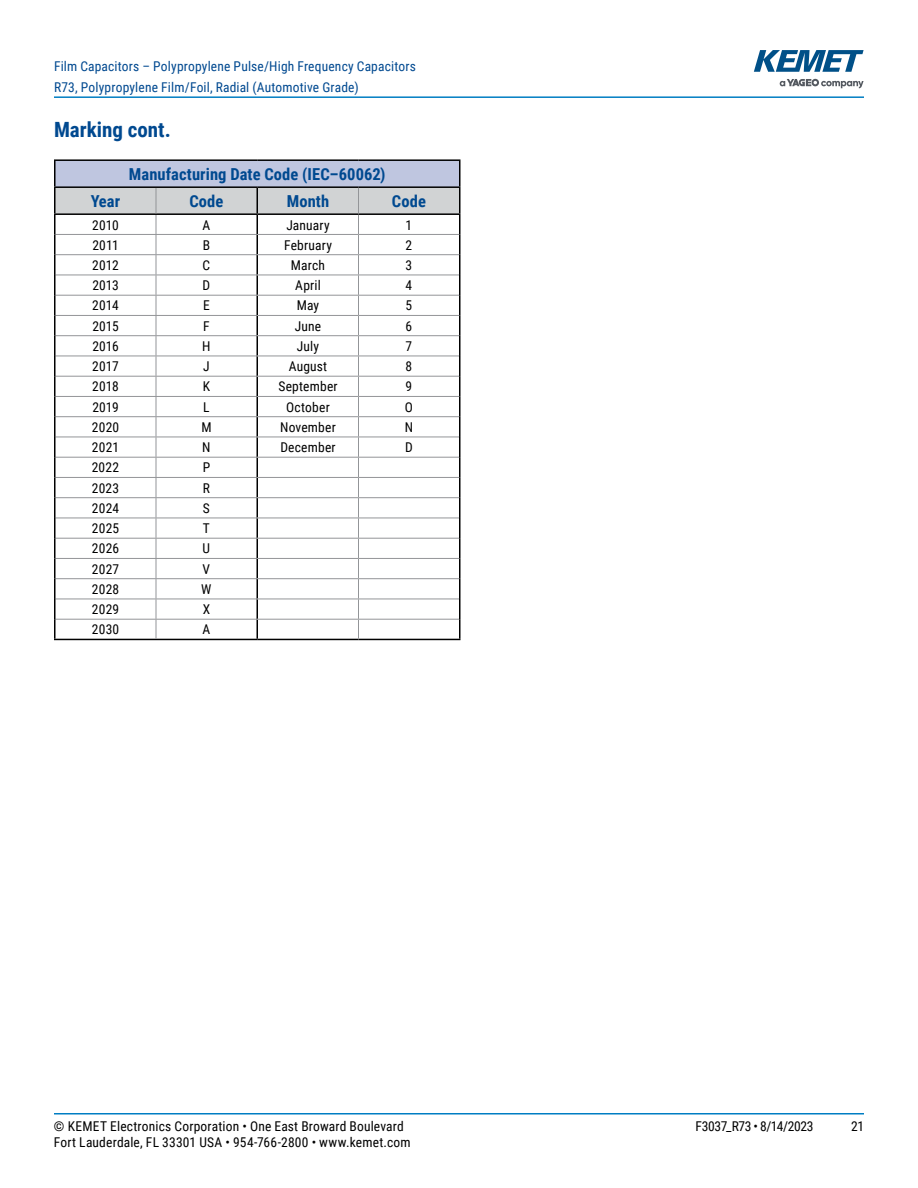
<style>
.page{position:relative;width:918px;height:1188px;background:#fff}
.page>*{position:absolute;margin:0;border:0;box-sizing:border-box;transform-origin:0 0}
.t1{font:700 21px "Roboto Condensed";color:#004990}
.t2{font:700 16.5px "Roboto Condensed";letter-spacing:.005em;color:#004990}
.t3{font:13.5px "Roboto Condensed";letter-spacing:.015em;color:#000}
.t4{font:13.5px/21px "Roboto Condensed";letter-spacing:.01em;color:#004990}
.t5{font:13.5px "Roboto Condensed";letter-spacing:-.025em;color:#000}
</style>
<div class="page">
<hr style="left:54px;top:1113px;width:810px;height:2px;background:#007dc3">
<hr style="left:54px;top:96px;width:810px;height:2px;background:#007dc3">
<svg style="left:780px;top:79px;width:84px;height:9px"></svg>
<svg style="left:754px;top:50px;width:110px;height:22px"></svg>
<hr style="left:257px;top:639px;width:101px;height:1px;background:#000">
<hr style="left:358px;top:639px;width:102px;height:1px;background:#000">
<hr style="left:54px;top:639px;width:102px;height:1px;background:#000">
<hr style="left:156px;top:639px;width:101px;height:1px;background:#000">
<hr style="left:54px;top:159px;width:102px;height:2px;background:#000">
<hr style="left:156px;top:159px;width:101px;height:2px;background:#000">
<hr style="left:257px;top:159px;width:101px;height:2px;background:#000">
<hr style="left:358px;top:159px;width:102px;height:2px;background:#000">
<svg style="left:54px;top:161px;width:406px;height:478px"></svg>
<p class="t4" style="left:54px;top:55px;width:363px">Film Capacitors – Polypropylene Pulse/High Frequency Capacitors<br>R73, Polypropylene Film/Foil, Radial (Automotive Grade)</p>
<h1 class="t1" style="left:54px;top:115px;width:118px">Marking cont.</h1>
<p class="t2" style="left:129px;top:162px;width:258px">Manufacturing Date Code (IEC–60062)</p>
<p class="t2" style="left:91px;top:189px;width:31px">Year</p>
<p class="t2" style="left:189px;top:189px;width:36px">Code</p>
<p class="t2" style="left:287px;top:189px;width:44px">Month</p>
<p class="t2" style="left:392px;top:189px;width:36px">Code</p>
<p class="t3" style="left:92px;top:215px;width:28px">2010</p>
<p class="t3" style="left:203px;top:215px;width:9px">A</p>
<p class="t3" style="left:286px;top:215px;width:45px">January</p>
<p class="t3" style="left:406px;top:215px;width:8px">1</p>
<p class="t3" style="left:92px;top:235px;width:28px">2011</p>
<p class="t3" style="left:203px;top:235px;width:9px">B</p>
<p class="t3" style="left:284px;top:235px;width:49px">February</p>
<p class="t3" style="left:406px;top:235px;width:8px">2</p>
<p class="t3" style="left:92px;top:256px;width:28px">2012</p>
<p class="t3" style="left:203px;top:256px;width:9px">C</p>
<p class="t3" style="left:291px;top:256px;width:36px">March</p>
<p class="t3" style="left:406px;top:256px;width:8px">3</p>
<p class="t3" style="left:92px;top:276px;width:28px">2013</p>
<p class="t3" style="left:203px;top:276px;width:9px">D</p>
<p class="t3" style="left:295px;top:276px;width:27px">April</p>
<p class="t3" style="left:406px;top:276px;width:8px">4</p>
<p class="t3" style="left:92px;top:296px;width:28px">2014</p>
<p class="t3" style="left:203px;top:296px;width:8px">E</p>
<p class="t3" style="left:297px;top:296px;width:24px">May</p>
<p class="t3" style="left:406px;top:296px;width:8px">5</p>
<p class="t3" style="left:92px;top:316px;width:28px">2015</p>
<p class="t3" style="left:203px;top:316px;width:8px">F</p>
<p class="t3" style="left:295px;top:316px;width:28px">June</p>
<p class="t3" style="left:406px;top:316px;width:8px">6</p>
<p class="t3" style="left:92px;top:337px;width:28px">2016</p>
<p class="t3" style="left:202px;top:337px;width:10px">H</p>
<p class="t3" style="left:297px;top:337px;width:24px">July</p>
<p class="t3" style="left:406px;top:337px;width:8px">7</p>
<p class="t3" style="left:92px;top:357px;width:28px">2017</p>
<p class="t3" style="left:203px;top:357px;width:8px">J</p>
<p class="t3" style="left:289px;top:357px;width:40px">August</p>
<p class="t3" style="left:406px;top:357px;width:8px">8</p>
<p class="t3" style="left:92px;top:377px;width:28px">2018</p>
<p class="t3" style="left:203px;top:377px;width:9px">K</p>
<p class="t3" style="left:278px;top:377px;width:61px">September</p>
<p class="t3" style="left:406px;top:377px;width:8px">9</p>
<p class="t3" style="left:92px;top:397px;width:28px">2019</p>
<p class="t3" style="left:203px;top:397px;width:8px">L</p>
<p class="t3" style="left:286px;top:397px;width:45px">October</p>
<p class="t3" style="left:405px;top:397px;width:10px">O</p>
<p class="t3" style="left:92px;top:418px;width:29px">2020</p>
<p class="t3" style="left:201px;top:418px;width:12px">M</p>
<p class="t3" style="left:280px;top:418px;width:57px">November</p>
<p class="t3" style="left:405px;top:418px;width:10px">N</p>
<p class="t3" style="left:92px;top:438px;width:29px">2021</p>
<p class="t3" style="left:202px;top:438px;width:10px">N</p>
<p class="t3" style="left:280px;top:438px;width:57px">December</p>
<p class="t3" style="left:405px;top:438px;width:9px">D</p>
<p class="t3" style="left:92px;top:458px;width:29px">2022</p>
<p class="t3" style="left:203px;top:458px;width:9px">P</p>
<p class="t3" style="left:92px;top:478px;width:29px">2023</p>
<p class="t3" style="left:203px;top:478px;width:9px">R</p>
<p class="t3" style="left:92px;top:499px;width:29px">2024</p>
<p class="t3" style="left:203px;top:499px;width:8px">S</p>
<p class="t3" style="left:92px;top:519px;width:29px">2025</p>
<p class="t3" style="left:203px;top:519px;width:9px">T</p>
<p class="t3" style="left:92px;top:539px;width:29px">2026</p>
<p class="t3" style="left:203px;top:539px;width:9px">U</p>
<p class="t3" style="left:92px;top:559px;width:29px">2027</p>
<p class="t3" style="left:203px;top:559px;width:9px">V</p>
<p class="t3" style="left:92px;top:580px;width:29px">2028</p>
<p class="t3" style="left:201px;top:580px;width:12px">W</p>
<p class="t3" style="left:92px;top:600px;width:29px">2029</p>
<p class="t3" style="left:203px;top:600px;width:9px">X</p>
<p class="t3" style="left:92px;top:620px;width:29px">2030</p>
<p class="t3" style="left:203px;top:620px;width:9px">A</p>
<p class="t3" style="left:54px;top:1116px;width:351px">© KEMET Electronics Corporation • One East Broward Boulevard</p>
<p class="t5" style="left:695px;top:1116px;width:120px">F3037_R73 • 8/14/2023</p>
<p class="t3" style="left:851px;top:1116px;width:14px">21</p>
<p class="t3" style="left:54px;top:1133px;width:358px">Fort Lauderdale, FL 33301 USA • 954-766-2800 • www.kemet.com</p>
</div>
